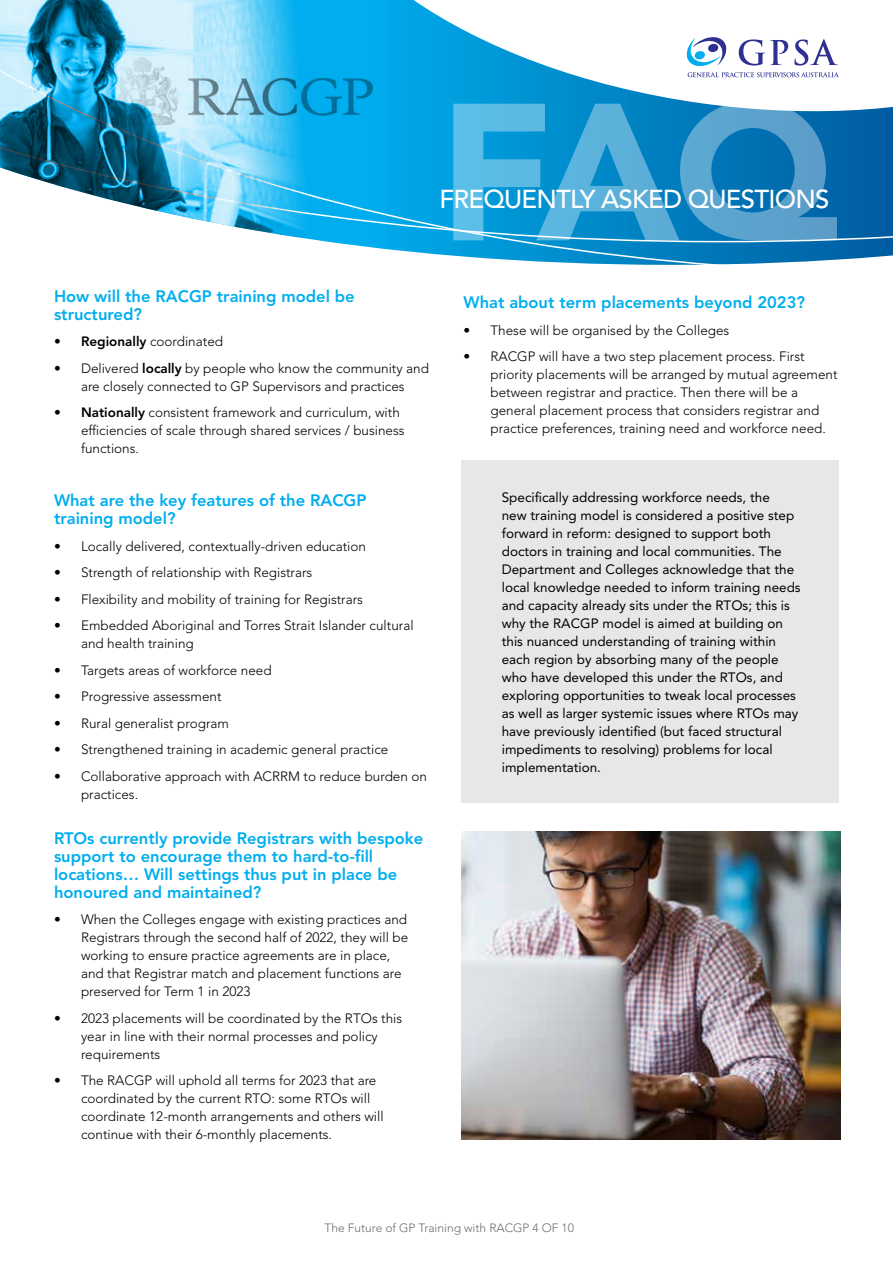
<style>
.page{position:relative;width:893px;height:1263px;background:#fff}
.page>*{position:absolute;margin:0;border:0;box-sizing:border-box;transform-origin:0 0}
.t1{font:900 192.9px "Avenir LT Std";color:#fff}
.t2{font:500 25.8px "Avenir LT Std";letter-spacing:-.03em;color:#fff}
.t3{font:800 16.5px/18px "Avenir LT Std";color:#00aeef}
.t4{font:300 13.5px/18px "Avenir LT Std";color:#000}
.t5{font:13.5px/18px "Avenir LT Std";color:#000}
.t6{font:800 13.5px "Avenir LT Std";color:#000}
.t7{font:300 12px "Avenir LT Std";color:#6d6e71}
.s1{font-weight:300}
.s2{font-weight:800}
</style>
<div class="page">
<svg style="left:359px;top:136px;width:534px;height:129px;background:#0e8ac8"></svg>
<svg style="left:359px;top:0;width:534px;height:136px"></svg>
<svg style="left:687px;top:37px;width:39px;height:29px"></svg>
<svg style="left:688px;top:72px;width:151px;height:5px"></svg>
<svg style="left:739px;top:39px;width:49px;height:27px"></svg>
<svg style="left:794px;top:39px;width:44px;height:27px"></svg>
<img style="left:0;top:0;width:359px;height:246px">
<img style="left:107px;top:54px;width:272px;height:76px">
<div style="left:462px;top:460px;width:377px;height:343px;background:#e6e7e8"></div>
<img style="left:462px;top:831px;width:379px;height:308px">
<h1 class="t1" style="left:438px;top:56px;width:401px">FAQ</h1>
<h2 class="t2" style="left:439px;top:184px;width:391px">FREQUENTLY ASKED QUESTIONS</h2>
<p class="t3" style="left:54px;top:287px;width:302px">How will the RACGP training model be structured?</p>
<p class="t6" style="left:54px;top:334px;width:171px">• Regionally <span class="s1">coordinated</span></p>
<p class="t4" style="left:54px;top:359px;width:376px;text-align:center">• Delivered <span class="s2">locally</span> by people who know the community and are closely connected to GP Supervisors and practices</p>
<p class="t4" style="left:81px;top:404px;width:325px;text-indent:-27px"><span class="s2">• Nationally</span> consistent framework and curriculum, with efficiencies of scale through shared services / business functions.</p>
<p class="t3" style="left:54px;top:492px;width:314px">What are the key features of the RACGP training model?</p>
<p class="t4" style="left:54px;top:537px;width:314px">• Locally delivered, contextually-driven education</p>
<p class="t4" style="left:54px;top:564px;width:260px">• Strength of relationship with Registrars</p>
<p class="t4" style="left:54px;top:590px;width:311px">• Flexibility and mobility of training for Registrars</p>
<p class="t4" style="left:81px;top:617px;width:334px;text-indent:-27px">• Embedded Aboriginal and Torres Strait Islander cultural and health training</p>
<p class="t4" style="left:54px;top:661px;width:219px">• Targets areas of workforce need</p>
<p class="t4" style="left:54px;top:688px;width:169px">• Progressive assessment</p>
<p class="t4" style="left:54px;top:714px;width:177px">• Rural generalist program</p>
<p class="t4" style="left:54px;top:741px;width:336px">• Strengthened training in academic general practice</p>
<p class="t4" style="left:81px;top:767px;width:347px;text-indent:-27px">• Collaborative approach with ACRRM to reduce burden on practices.</p>
<p class="t3" style="left:54px;top:829px;width:371px">RTOs currently provide Registrars with bespoke support to encourage them to hard-to-fill locations… Will settings thus put in place be honoured and maintained?</p>
<p class="t4" style="left:81px;top:911px;width:329px;text-indent:-27px">• When the Colleges engage with existing practices and Registrars through the second half of 2022, they will be working to ensure practice agreements are in place, and that Registrar match and placement functions are preserved for Term 1 in 2023</p>
<p class="t4" style="left:81px;top:1009px;width:323px;text-indent:-27px">• 2023 placements will be coordinated by the RTOs this year in line with their normal processes and policy requirements</p>
<p class="t4" style="left:81px;top:1072px;width:304px;text-indent:-27px">• The RACGP will uphold all terms for 2023 that are coordinated by the current RTO: some RTOs will coordinate 12-month arrangements and others will continue with their 6-monthly placements.</p>
<p class="t3" style="left:463px;top:293px;width:343px">What about term placements beyond 2023?</p>
<p class="t4" style="left:463px;top:321px;width:267px">• These will be organised by the Colleges</p>
<p class="t4" style="left:490px;top:347px;width:349px;text-indent:-27px">• RACGP will have a two step placement process. First priority placements will be arranged by mutual agreement between registrar and practice. Then there will be a general placement process that considers registrar and practice preferences, training need and workforce need.</p>
<p class="t5" style="left:502px;top:488px;width:300px">Specifically addressing workforce needs, the<br>new training model is considered a positive step forward in reform: designed to support both doctors in training and local communities. The Department and Colleges acknowledge that the local knowledge needed to inform training needs and capacity already sits under the RTOs; this is why the RACGP model is aimed at building on this nuanced understanding of training within each region by absorbing many of the people who have developed this under the RTOs, and exploring opportunities to tweak local processes as well as larger systemic issues where RTOs may have previously identified (but faced structural impediments to resolving) problems for local implementation.</p>
<p class="t7" style="left:325px;top:1220px;width:251px">The Future of GP Training with RACGP 4 OF 10</p>
</div>
